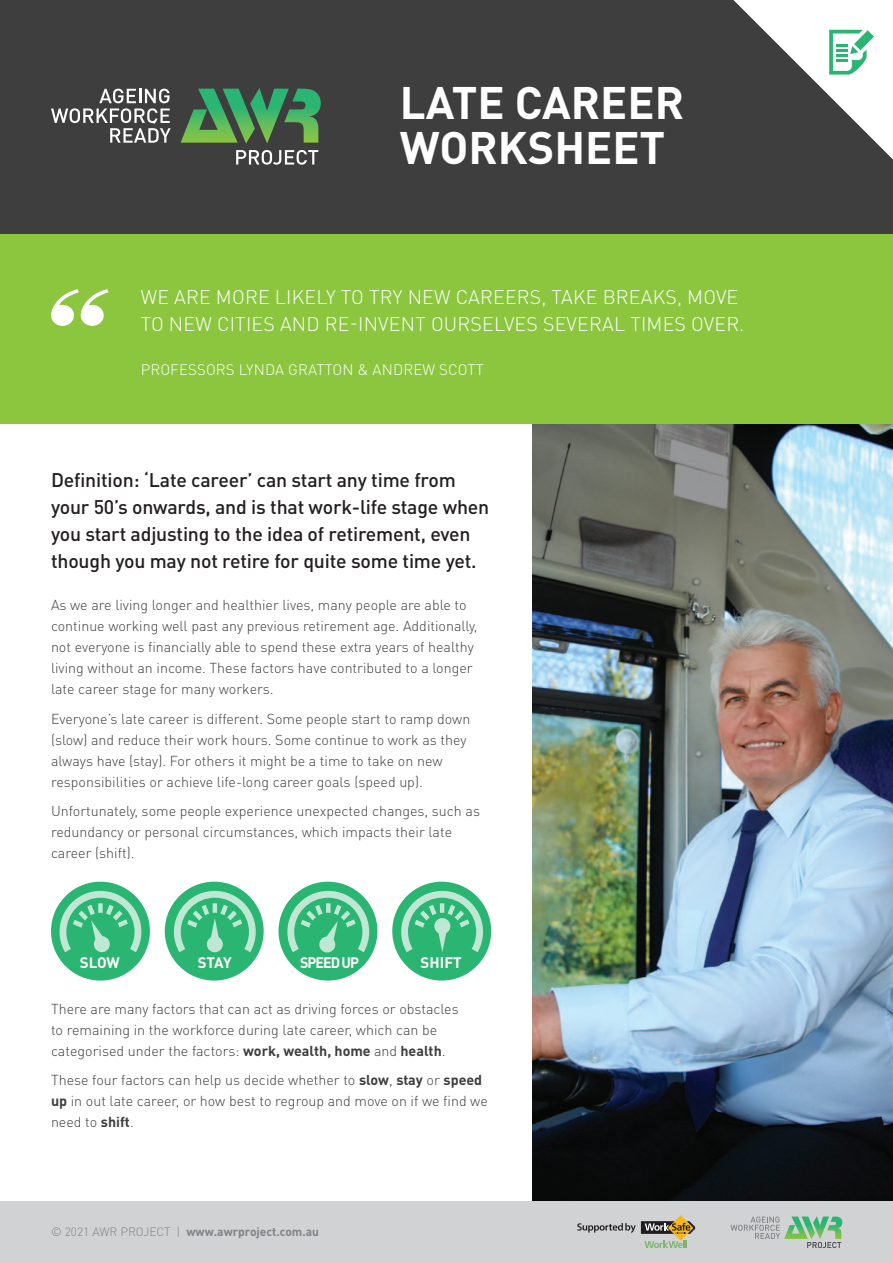
<style>
.page{position:relative;width:893px;height:1263px;background:#fff}
.page>*{position:absolute;margin:0;border:0;box-sizing:border-box;transform-origin:0 0}
.t1{font:700 45px/45px "DINOT";color:#fff}
.t2{font:500 19.5px/27px "DINOT";letter-spacing:-.01em;color:#231f20}
.t3{font:300 19.5px "DINOT";letter-spacing:.01em;color:#fff}
.t4{font:300 15px "DINOT";letter-spacing:.01em;color:#fff}
.t5{font:700 15px "DINOT";letter-spacing:-.025em;color:#fff}
.t6{font:700 15px "DINOT";letter-spacing:-.025em;color:#fff;scale:.95 1}
.t7{font:300 14.25px/21px "DINOT";color:#3e3e3f}
.t8{font:700 12px "DINOT";color:#808285}
.s1{font-weight:700}
.s2{font-weight:300}
</style>
<div class="page">
<img style="left:533px;top:424px;width:360px;height:777px">
<div style="left:0;top:221px;width:893px;height:203px;background:#8bc63e"></div>
<div style="left:0;top:0;width:893px;height:234px;background:#3e3e3f"></div>
<svg style="left:51px;top:89px;width:120px;height:54px"></svg>
<svg style="left:236px;top:150px;width:82px;height:15px"></svg>
<svg style="left:181px;top:88px;width:140px;height:56px"></svg>
<div style="left:0;top:1201px;width:893px;height:62px;background:#d1d2d4"></div>
<svg style="left:730px;top:1216px;width:112px;height:32px"></svg>
<svg style="left:668px;top:1215px;width:25px;height:25px"></svg>
<svg style="left:577px;top:1221px;width:118px;height:13px"></svg>
<svg style="left:644px;top:1240px;width:43px;height:8px"></svg>
<div style="left:51px;top:882px;width:99px;height:98px;background:#2bb572;border-radius:50%"></div>
<div style="left:165px;top:882px;width:99px;height:98px;background:#2bb572;border-radius:50%"></div>
<div style="left:279px;top:882px;width:98px;height:98px;background:#2bb572;border-radius:50%"></div>
<div style="left:392px;top:882px;width:99px;height:98px;background:#2bb572;border-radius:50%"></div>
<svg style="left:60px;top:891px;width:81px;height:62px"></svg>
<svg style="left:287px;top:891px;width:82px;height:62px"></svg>
<svg style="left:401px;top:891px;width:82px;height:61px"></svg>
<svg style="left:174px;top:891px;width:82px;height:61px"></svg>
<svg style="left:51px;top:289px;width:58px;height:37px"></svg>
<svg style="left:733px;top:0;width:160px;height:160px"></svg>
<h1 class="t1" style="left:400px;top:79px;width:286px">Late career worksheet</h1>
<h2 class="t3" style="left:141px;top:284px;width:47px">We are</h2>
<h2 class="t3" style="left:216px;top:284px;width:29px">more</h2>
<h2 class="t3" style="left:275px;top:284px;width:194px">likely to try new car</h2>
<h2 class="t3" style="left:493px;top:284px;width:24px">Eers</h2>
<h2 class="t3" style="left:541px;top:284px;width:87px">, take brea</h2>
<h2 class="t3" style="left:653px;top:284px;width:84px">ks, move</h2>
<h2 class="t3" style="left:141px;top:311px;width:304px">to new cities and re-invent ourse</h2>
<h2 class="t3" style="left:494px;top:311px;width:96px">lves severa</h2>
<h2 class="t3" style="left:614px;top:311px;width:132px">l times over.</h2>
<p class="t4" style="left:141px;top:359px;width:20px">Professors</p>
<p class="t4" style="left:239px;top:359px;width:69px">Lynda Gratto</p>
<p class="t4" style="left:343px;top:359px;width:72px">n &amp; Andrew</p>
<p class="t4" style="left:439px;top:359px;width:19px">Scott</p>
<h2 class="t2" style="left:51px;top:466px;width:440px">Definition: ‘Late career’ can start any time from your 50’s onwards, and is that work-life stage when you start adjusting to the idea of retirement, even though you may not retire for quite some time yet.</h2>
<p class="t7" style="left:51px;top:594px;width:428px">As we are living longer and healthier lives, many people are able to continue working well past any previous retirement age. Additionally, not everyone is financially able to spend these extra years of healthy living without an income. These factors have contributed to a longer late career stage for many workers.</p>
<p class="t7" style="left:51px;top:707px;width:421px">Everyone’s late career is different. Some people start to ramp down (slow) and reduce their work hours. Some continue to work as they always have (stay). For others it might be a time to take on new responsibilities or achieve life-long career goals (speed up).</p>
<p class="t7" style="left:51px;top:800px;width:431px">Unfortunately, some people experience unexpected changes, such as redundancy or personal circumstances, which impacts their late career (shift).</p>
<p class="t5" style="left:80px;top:953px;width:30px">SLOW</p>
<p class="t5" style="left:198px;top:953px;width:36px">STAY</p>
<p class="t6" style="left:300px;top:953px;width:63px">SPEED UP</p>
<p class="t5" style="left:421px;top:953px;width:42px">SHIFT</p>
<p class="t7" style="left:51px;top:997px;width:409px">There are many factors that can act as driving forces or obstacles to remaining in the workforce during late career, which can be categorised under the factors: <span class="s1">work, wealth, home</span> and <span class="s1">health</span>.</p>
<p class="t7" style="left:51px;top:1069px;width:438px">These four factors can help us decide whether to <span class="s1">slow</span>, <span class="s1">stay</span> or <span class="s1">speed up</span> in out late career, or how best to regroup and move on if we find we need to <span class="s1">shift</span>.</p>
<p class="t8" style="left:51px;top:1223px;width:270px"><span class="s2">© 2021 AWR PROJECT |</span> www.awrproject.com.au</p>
</div>
